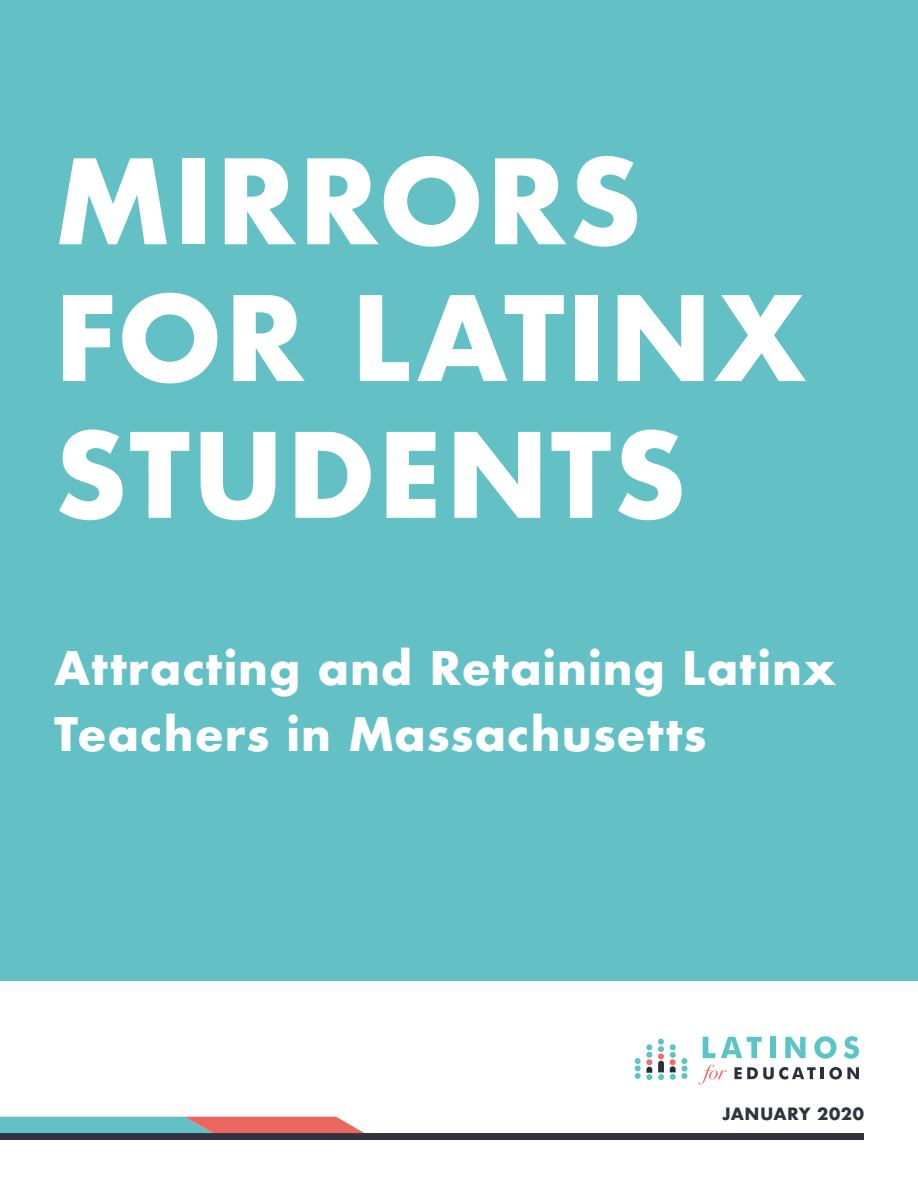
<style>
.page{position:relative;width:918px;height:1188px;background:#fff}
.page>*{position:absolute;margin:0;border:0;box-sizing:border-box;transform-origin:0 0}
.t1{font:700 114px/136.8px "Futura";letter-spacing:.015em;color:#fff}
.t2{font:700 45px/66px "Futura";letter-spacing:.02em;color:#fff}
.t3{font:700 16.5px "Futura";letter-spacing:.025em;color:#31343e}
</style>
<div class="page">
<div style="left:0;top:0;width:918px;height:981px;background:#63c1c6"></div>
<svg style="left:703px;top:1037px;width:12px;height:21px"></svg>
<svg style="left:721px;top:1037px;width:41px;height:21px"></svg>
<div style="left:770px;top:1037px;width:5px;height:21px;background:#5ac5c6"></div>
<svg style="left:785px;top:1037px;width:21px;height:21px"></svg>
<svg style="left:814px;top:1036px;width:22px;height:23px"></svg>
<svg style="left:844px;top:1036px;width:15px;height:23px"></svg>
<svg style="left:699px;top:1065px;width:27px;height:20px"></svg>
<svg style="left:734px;top:1067px;width:125px;height:13px"></svg>
<svg style="left:658px;top:1039px;width:6px;height:41px"></svg>
<svg style="left:670px;top:1044px;width:17px;height:36px"></svg>
<svg style="left:635px;top:1044px;width:17px;height:36px"></svg>
<div style="left:0;top:1133px;width:864px;height:7px;background:#31343e"></div>
<svg style="left:0;top:1117px;width:364px;height:16px;background:#a19e9d"></svg>
<h1 class="t1" style="left:54px;top:133px;width:754px">MIRRORS<br>FOR LATINX<br>STUDENTS</h1>
<p class="t2" style="left:54px;top:635px;width:784px">Attracting and Retaining Latinx<br>Teachers in Massachusetts</p>
<p class="t3" style="left:722px;top:1102px;width:143px">JANUARY 2020</p>
</div>
